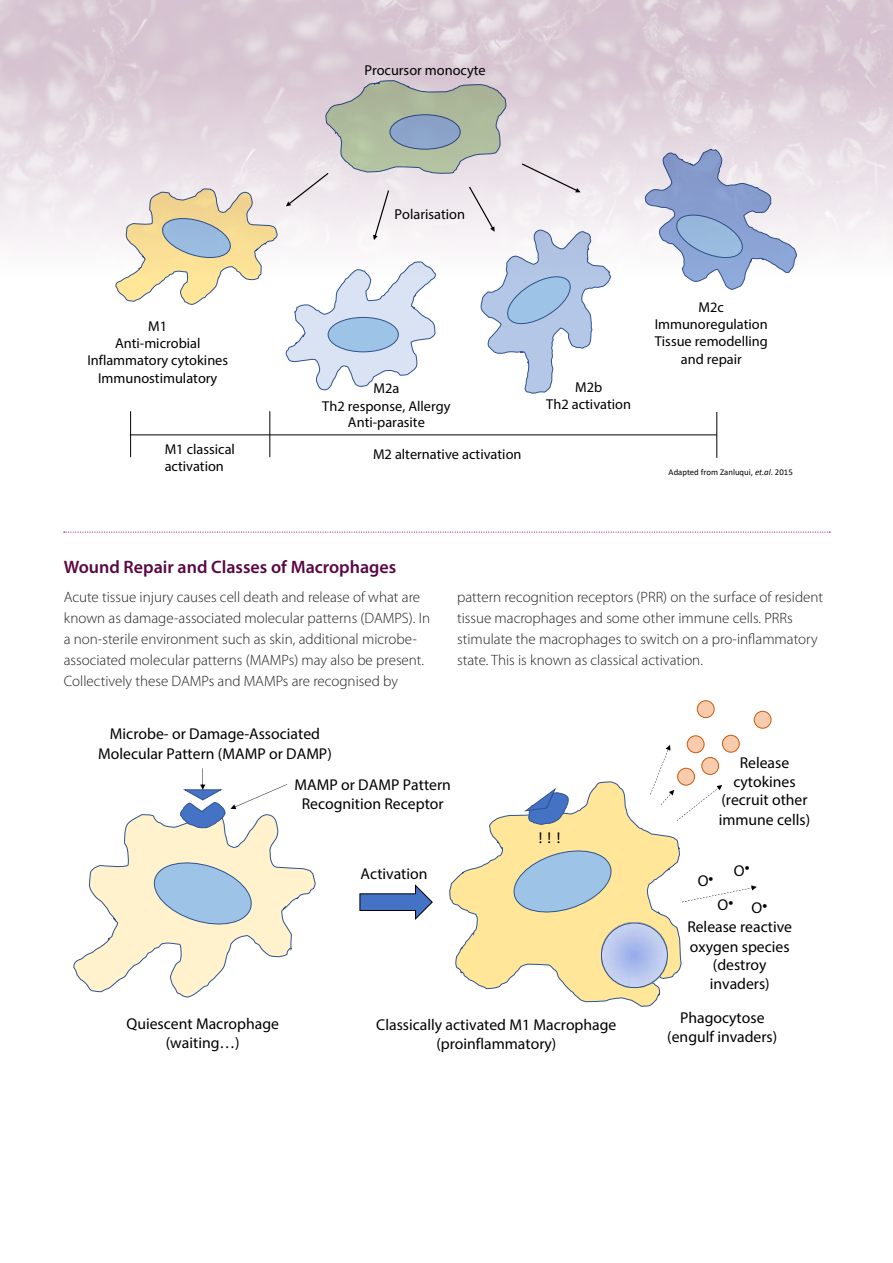
<style>
.page{position:relative;width:893px;height:1263px;background:#fff}
.page>*{position:absolute;margin:0;border:0;box-sizing:border-box;transform-origin:0 0}
.t1{font:600 18px "Myriad Pro";color:#590743}
.t2{font:15.75px/18.9px "Myriad Pro";color:#000;text-align:center}
.t3{font:300 15px/21px "Myriad Pro";color:#231f20}
.t4{font:14.4px/17.2px "Myriad Pro";color:#000;text-align:center}
.t5{font:8.7px "Calibri";color:#000}
.s1{font-style:italic}
</style>
<div class="page">
<svg style="left:64px;top:531px;width:766px;height:2px"></svg>
<svg style="left:0;top:0;width:893px;height:245px;background:#ded0d9"></svg>
<svg style="left:41px;top:53px;width:765px;height:405px"></svg>
<svg style="left:115px;top:188px;width:163px;height:117px"></svg>
<svg style="left:645px;top:146px;width:153px;height:144px"></svg>
<hr style="left:130px;top:411px;width:1px;height:46px;background:#000">
<hr style="left:130px;top:434px;width:587px;height:1px;background:#000">
<hr style="left:716px;top:412px;width:1px;height:46px;background:#000">
<hr style="left:269px;top:411px;width:1px;height:46px;background:#000">
<svg style="left:285px;top:80px;width:330px;height:314px"></svg>
<svg style="left:449px;top:781px;width:233px;height:226px"></svg>
<svg style="left:73px;top:814px;width:243px;height:184px"></svg>
<svg style="left:150px;top:858px;width:105px;height:70px;background:#bfd1d8"></svg>
<svg style="left:180px;top:768px;width:107px;height:61px"></svg>
<svg style="left:510px;top:845px;width:106px;height:72px;background:#c1cdc3"></svg>
<svg style="left:359px;top:884px;width:74px;height:36px"></svg>
<div style="left:687px;top:736px;width:17px;height:17px;background:#f8cbad;border-radius:50%"></div>
<div style="left:687px;top:735px;width:17px;height:18px;border:1px solid #c55a11;border-radius:50%"></div>
<div style="left:722px;top:735px;width:17px;height:17px;background:#f8cbad;border-radius:50%"></div>
<div style="left:722px;top:735px;width:18px;height:18px;border:1px solid #c55a11;border-radius:50%"></div>
<div style="left:697px;top:701px;width:17px;height:17px;background:#f8cbad;border-radius:50%"></div>
<div style="left:697px;top:700px;width:18px;height:18px;border:1px solid #c55a11;border-radius:50%"></div>
<div style="left:754px;top:711px;width:17px;height:17px;background:#f8cbad;border-radius:50%"></div>
<div style="left:754px;top:711px;width:17px;height:18px;border:1px solid #c55a11;border-radius:50%"></div>
<svg style="left:650px;top:745px;width:72px;height:76px"></svg>
<svg style="left:682px;top:885px;width:75px;height:17px"></svg>
<img style="left:601px;top:923px;width:67px;height:65px">
<div style="left:601px;top:922px;width:67px;height:66px;border:1px solid #2f528f;border-radius:50%"></div>
<svg style="left:523px;top:781px;width:46px;height:44px"></svg>
<p class="t4" style="left:364px;top:61px;width:123px">Procursor monocyte</p>
<p class="t4" style="left:395px;top:205px;width:72px">Polarisation</p>
<p class="t4" style="left:87px;top:317px;width:142px">M1<br>Anti-microbial<br>Inflammatory cytokines<br>Immunostimulatory</p>
<p class="t4" style="left:322px;top:379px;width:130px">M2a<br>Th2 response, Allergy<br>Anti-parasite</p>
<p class="t4" style="left:546px;top:378px;width:86px">M2b<br>Th2 activation</p>
<p class="t4" style="left:165px;top:440px;width:72px;text-align:left">M1 classical activation</p>
<p class="t4" style="left:373px;top:445px;width:150px">M2 alternative activation</p>
<p class="t4" style="left:655px;top:298px;width:115px">M2c<br>Immunoregulation<br>Tissue remodelling and repair</p>
<p class="t5" style="left:669px;top:466px;width:126px">Adapted from Zanluqui, <span class="s1">et.al</span>. 2015</p>
<p class="t1" style="left:64px;top:555px;width:334px">Wound Repair and Classes of Macrophages</p>
<p class="t3" style="left:64px;top:587px;width:368px">Acute tissue injury causes cell death and release of what are known as damage-associated molecular patterns (DAMPS). In a non-sterile environment such as skin, additional microbe&shy;associated molecular patterns (MAMPs) may also be present.<br>Collectively these DAMPs and MAMPs are recognised by</p>
<p class="t3" style="left:457px;top:587px;width:367px">pattern recognition receptors (PRR) on the surface of resident tissue macrophages and some other immune cells. PRRs stimulate the macrophages to switch on a pro-inflammatory state. This is known as classical activation.</p>
<p class="t2" style="left:98px;top:724px;width:235px">Microbe- or Damage-Associated<br>Molecular Pattern (MAMP or DAMP)</p>
<p class="t2" style="left:294px;top:775px;width:158px">MAMP or DAMP Pattern<br>Recognition Receptor</p>
<p class="t2" style="left:361px;top:863px;width:68px">Activation</p>
<p class="t2" style="left:539px;top:827px;width:23px">!!!</p>
<p class="t2" style="left:127px;top:1014px;width:154px">Quiescent Macrophage (waiting…)</p>
<p class="t2" style="left:376px;top:1014px;width:242px">Classically activated M1 Macrophage (proinflammatory)</p>
<p class="t2" style="left:719px;top:753px;width:93px">Release cytokines (recruit other immune cells)</p>
<p class="t2" style="left:734px;top:861px;width:17px">O•</p>
<p class="t2" style="left:698px;top:871px;width:17px">O•</p>
<p class="t2" style="left:687px;top:917px;width:106px">Release reactive oxygen species (destroy invaders)</p>
<p class="t2" style="left:717px;top:895px;width:17px">O•</p>
<p class="t2" style="left:751px;top:898px;width:17px">O•</p>
<p class="t2" style="left:667px;top:1007px;width:112px">Phagocytose (engulf invaders)</p>
</div>
